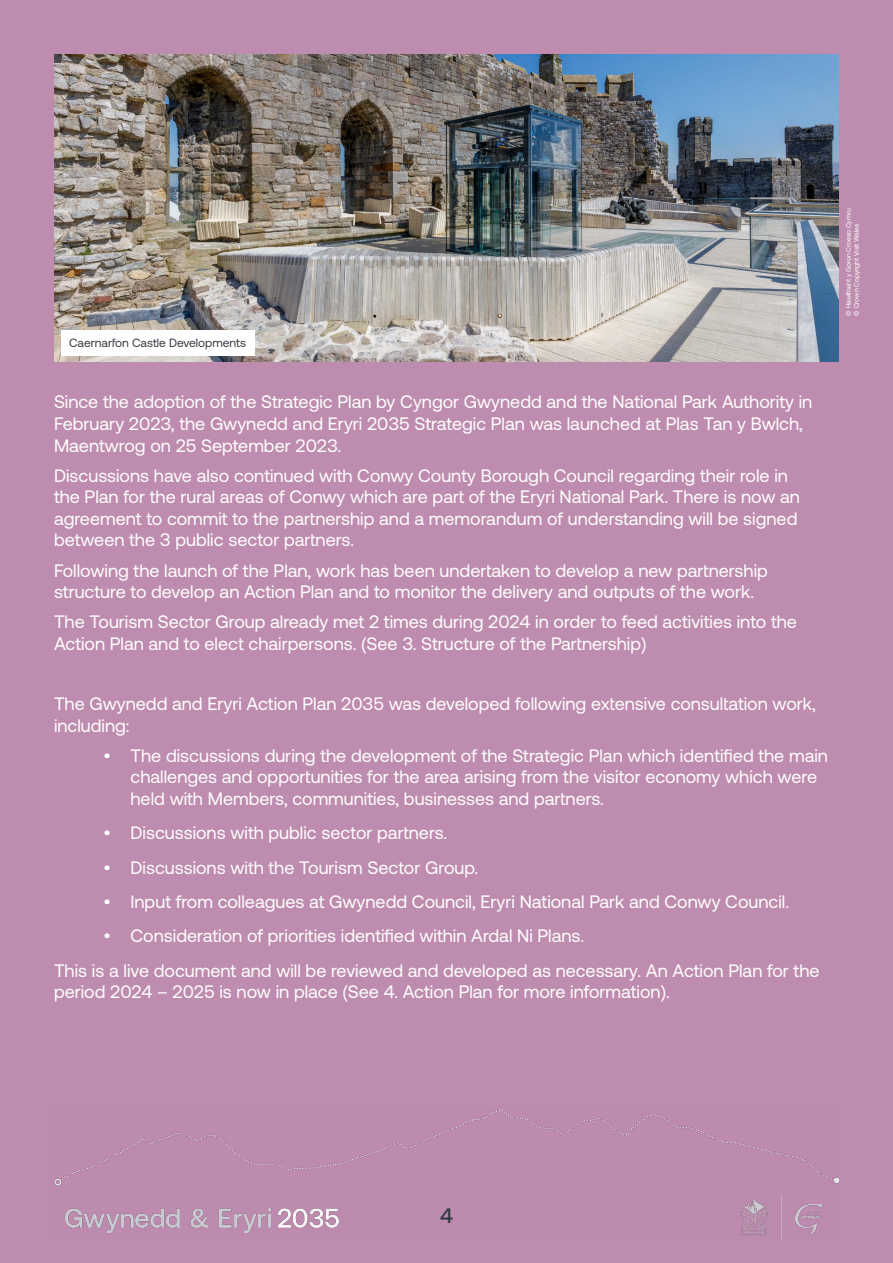
<style>
.page{position:relative;width:893px;height:1263px;background:#be8cae}
.page>*{position:absolute;margin:0;border:0;box-sizing:border-box;transform-origin:0 0}
.t1{font:500 21px "Aeonik";color:#353c44}
.t2{font:18px/21.6px "Aeonik";color:#fff}
.t3{font:12px "Aeonik";color:#353c44}
.t4{font:6.75px/8.1px "Aeonik";color:#fff}
</style>
<div class="page">
<img style="left:54px;top:54px;width:785px;height:307px">
<img style="left:54px;top:1111px;width:785px;height:128px">
<div style="left:61px;top:331px;width:194px;height:25px;background:#fff"></div>
<p class="t3" style="left:69px;top:337px;width:178px">Caernarfon Castle Developments</p>
<p class="t2" style="left:54px;top:391px;width:760px">Since the adoption of the Strategic Plan by Cyngor Gwynedd and the National Park Authority in<br>February 2023, the Gwynedd and Eryri 2035 Strategic Plan was launched at Plas Tan y Bwlch,<br>Maentwrog on 25 September 2023.</p>
<p class="t2" style="left:54px;top:465px;width:747px">Discussions have also continued with Conwy County Borough Council regarding their role in the Plan for the rural areas of Conwy which are part of the Eryri National Park. There is now an agreement to commit to the partnership and a memorandum of understanding will be signed between the 3 public sector partners.</p>
<p class="t2" style="left:54px;top:559px;width:715px">Following the launch of the Plan, work has been undertaken to develop a new partnership structure to develop an Action Plan and to monitor the delivery and outputs of the work.</p>
<p class="t2" style="left:54px;top:611px;width:744px">The Tourism Sector Group already met 2 times during 2024 in order to feed activities into the<br>Action Plan and to elect chairpersons. (See 3. Structure of the Partnership)</p>
<p class="t2" style="left:54px;top:693px;width:763px">The Gwynedd and Eryri Action Plan 2035 was developed following extensive consultation work, including:</p>
<p class="t2" style="left:131px;top:745px;width:699px;text-indent:-27px">• The discussions during the development of the Strategic Plan which identified the main challenges and opportunities for the area arising from the visitor economy which were held with Members, communities, businesses and partners.</p>
<p class="t2" style="left:104px;top:822px;width:345px">• Discussions with public sector partners.</p>
<p class="t2" style="left:104px;top:857px;width:376px">• Discussions with the Tourism Sector Group.</p>
<p class="t2" style="left:104px;top:891px;width:687px">• Input from colleagues at Gwynedd Council, Eryri National Park and Conwy Council.</p>
<p class="t2" style="left:104px;top:925px;width:482px">• Consideration of priorities identified within Ardal Ni Plans.</p>
<p class="t2" style="left:54px;top:960px;width:767px">This is a live document and will be reviewed and developed as necessary. An Action Plan for the period 2024 – 2025 is now in place (See 4. Action Plan for more information).</p>
<p class="t4" style="left:844px;top:315px;width:109px;rotate:-90deg">© Hawlfraint y Goron Croeso Cymru © Crown Copyright Visit Wales</p>
<p class="t1" style="left:440px;top:1204px;width:14px">4</p>
</div>
